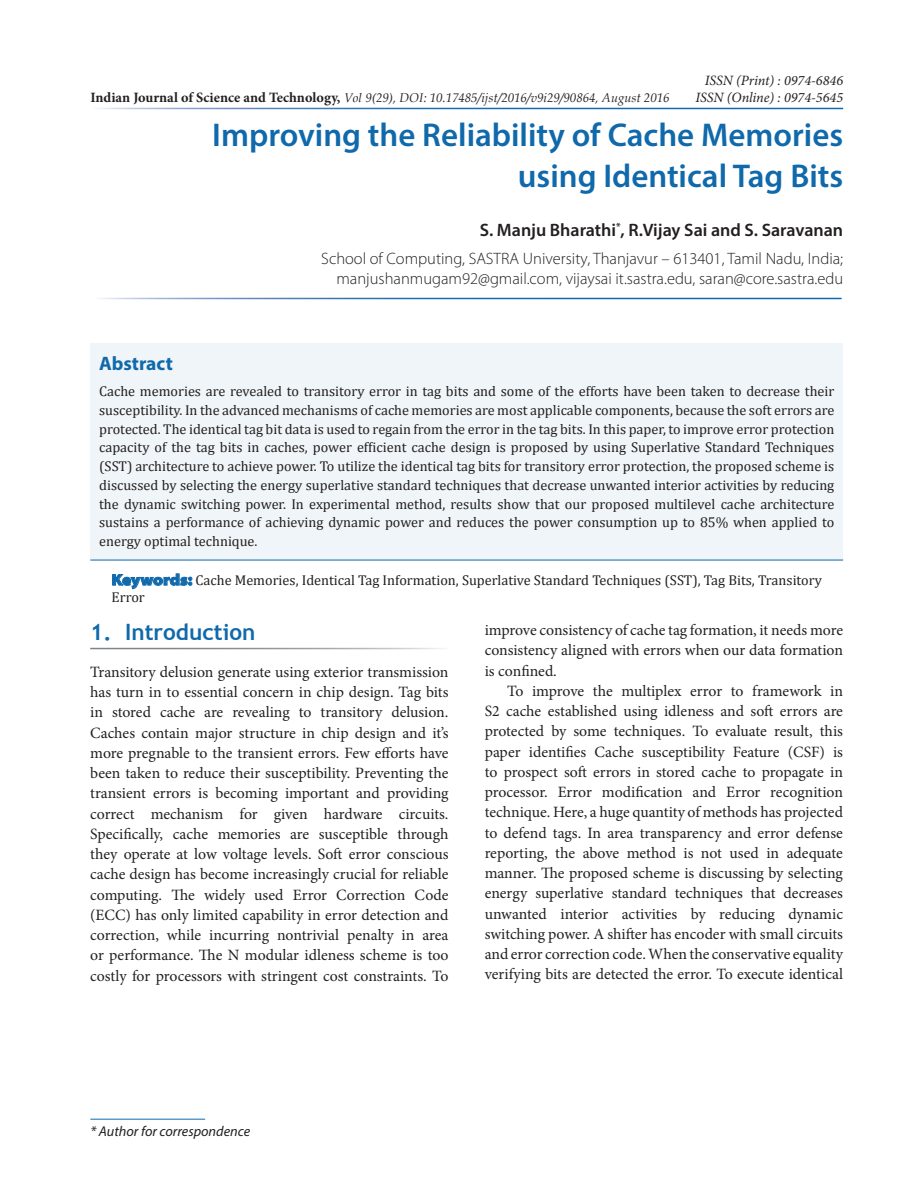
<style>
.page{position:relative;width:918px;height:1188px;background:#fff}
.page>*{position:absolute;margin:0;border:0;box-sizing:border-box;transform-origin:0 0}
.Heading{font:600 33px/40.5px "Myriad Pro";color:#0f69ab;text-align:right}
.Body_Head{font:700 22.5px "Trebuchet MS";color:#0f69ab}
.Abstract_Header{font:700 19.5px "Myriad Pro";color:#0f69ab}
.Authors{font:600 18px "Myriad Pro";color:#231f20}
.Author_Affiliations{font:300 16.5px/19.8px "Myriad Pro";color:#231f20;text-align:right}
.Body_Text{font:15.75px/20.2px "Minion Pro";color:#231f20;text-align:justify}
.Body_Text_Ind_L{font:15.75px/20.2px "Minion Pro";color:#231f20;text-align:justify}
.Abstract_Body{font:14.25px/18.8px "Cambria";color:#231f20;text-align:justify}
.KeywordText{font:14.25px/17.1px "Cambria";color:#231f20}
.t1{font:italic 14.25px/17.1px "Minion Pro";color:#231f20;text-align:right}
.t2{font:italic 14.25px "Myriad Pro";color:#231f20}
.t3{font:italic 12.75px "Book Antiqua";color:#231f20}
.s1{font-family:"Minion Pro";font-weight:700;font-style:normal;font-size:14.25px}
.s2{font-family:"Myriad Pro";font-weight:900;font-stretch:semi-expanded;font-size:15.75px;color:#0f69ab}
</style>
<div class="page">
<hr style="left:90px;top:1119px;width:115px;height:1px;background:#0f69ab">
<div style="left:90px;top:343px;width:753px;height:217px;background:#eff5f8"></div>
<hr style="left:90px;top:560px;width:753px;height:1px;background:#0f69ab">
<svg style="left:112px;top:574px;width:80px;height:15px"></svg>
<p class="t3" style="left:90px;top:88px;width:581px"><span class="s1">Indian Journal of Science and Technology,</span> Vol 9(29), DOI: 10.17485/ijst/2016/v9i29/90864, August 2016</p>
<p class="t1" style="left:695px;top:71px;width:149px">ISSN (Print) : 0974-6846<br>ISSN (Online) : 0974-5645</p>
<p class="Heading" style="left:212px;top:114px;width:633px">Improving the Reliability of Cache Memories using Identical Tag Bits</p>
<p class="Authors" style="left:480px;top:218px;width:365px">S. Manju Bharathi<sup>*</sup>, R.Vijay Sai and S. Saravanan</p>
<p class="Author_Affiliations" style="left:321px;top:249px;width:523px">School of Computing, SASTRA University, Thanjavur – 613401, Tamil Nadu, India; manjushanmugam92@gmail.com, vijaysai it.sastra.edu, saran@core.sastra.edu</p>
<p class="Abstract_Header" style="left:99px;top:351px;width:75px">Abstract</p>
<p class="Abstract_Body" style="left:99px;top:382px;width:737px">Cache memories are revealed to transitory error in tag bits and some of the efforts have been taken to decrease their susceptibility. In the advanced mechanisms of cache memories are most applicable components, because the soft errors are protected. The identical tag bit data is used to regain from the error in the tag bits. In this paper, to improve error protection capacity of the tag bits in caches, power efficient cache design is proposed by using Superlative Standard Techniques (SST) architecture to achieve power. To utilize the identical tag bits for transitory error protection, the proposed scheme is discussed by selecting the energy superlative standard techniques that decrease unwanted interior activities by reducing the dynamic switching power. In experimental method, results show that our proposed multilevel cache architecture sustains a performance of achieving dynamic power and reduces the power consumption up to 85% when applied to energy optimal technique.</p>
<p class="KeywordText" style="left:112px;top:572px;width:712px"><span class="s2">Keywords:</span> Cache Memories, Identical Tag Information, Superlative Standard Techniques (SST), Tag Bits, Transitory<br>Error</p>
<p class="Body_Head" style="left:90px;top:618px;width:167px">1. Introduction</p>
<p class="Body_Text" style="left:90px;top:662px;width:360px">Transitory delusion generate using exterior transmission has turn in to essential concern in chip design. Tag bits in stored cache are revealing to transitory delusion.<br>Caches contain major structure in chip design and it’s more pregnable to the transient errors. Few efforts have been taken to reduce their susceptibility. Preventing the transient errors is becoming important and providing correct mechanism for given hardware circuits.<br>Specifically, cache memories are susceptible through they operate at low voltage levels. Soft error conscious cache design has become increasingly crucial for reliable computing. The widely used Error Correction Code (ECC) has only limited capability in error detection and correction, while incurring nontrivial penalty in area or performance. The N modular idleness scheme is too costly for processors with stringent cost constraints. To</p>
<p class="Body_Text" style="left:485px;top:620px;width:360px">improve consistency of cache tag formation, it needs more consistency aligned with errors when our data formation is confined.</p>
<p class="Body_Text_Ind_L" style="left:485px;top:681px;width:360px;text-indent:23px">To improve the multiplex error to framework in S2 cache established using idleness and soft errors are protected by some techniques. To evaluate result, this paper identifies Cache susceptibility Feature (CSF) is to prospect soft errors in stored cache to propagate in processor. Error modification and Error recognition technique. Here, a huge quantity of methods has projected to defend tags. In area transparency and error defense reporting, the above method is not used in adequate manner. The proposed scheme is discussing by selecting energy superlative standard techniques that decreases unwanted interior activities by reducing dynamic switching power. A shifter has encoder with small circuits and error correction code. When the conservative equality verifying bits are detected the error. To execute identical</p>
<p class="t2" style="left:90px;top:1123px;width:161px">* Author for correspondence</p>
</div>
